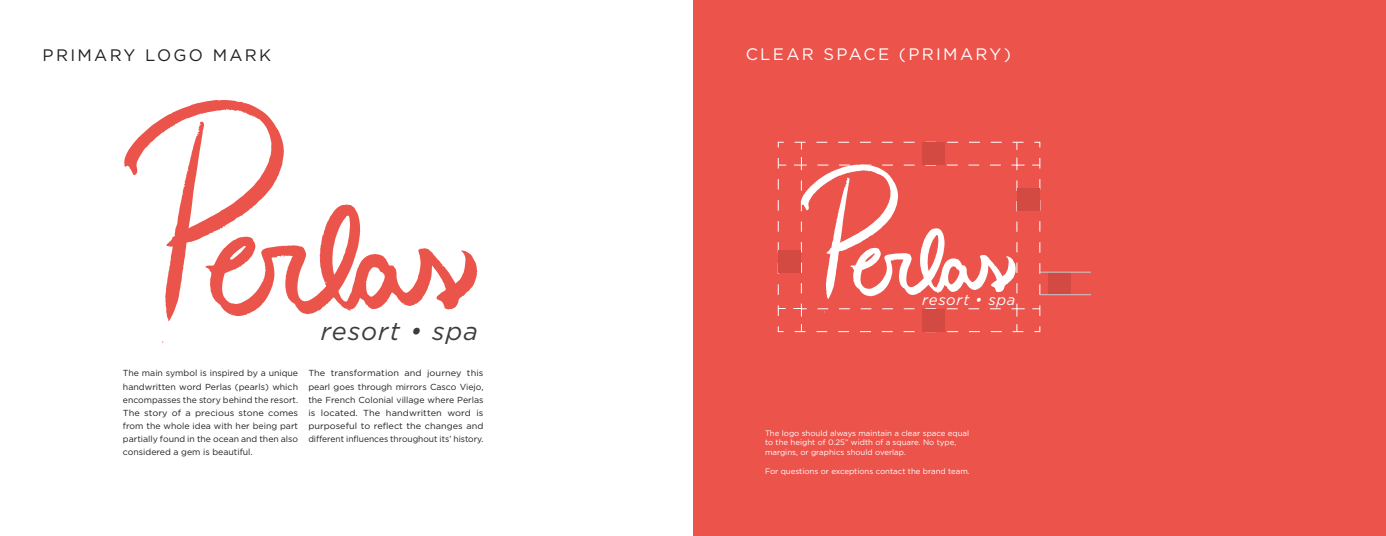
<style>
.page{position:relative;width:1386px;height:536px;background:#fff}
.page>*{position:absolute;margin:0;border:0;box-sizing:border-box;transform-origin:0 0}
.t1{font:italic 25.2px "Gotham";letter-spacing:.045em;color:#3c3c3d}
.t2{font:16.62px "Gotham";letter-spacing:.14em;color:#fff}
.t3{font:16.62px "Gotham";letter-spacing:.14em;color:#231f20}
.t4{font:italic 14.88px "Gotham";letter-spacing:.045em;color:#fff}
.t5{font:8.75px/13.1px "Gotham";color:#231f20;text-align:justify}
.t6{font:8.75px/13.1px "Gotham";color:#231f20;text-align:justify;scale:1.05 1}
.t7{font:7.88px/9.5px "Gotham";color:#fff}
</style>
<div class="page">
<div style="left:693px;top:0;width:693px;height:536px;background:#eb534b"></div>
<div style="left:1048px;top:272px;width:23px;height:22px;background:#d34a42"></div>
<svg style="left:124px;top:100px;width:160px;height:243px"></svg>
<svg style="left:205px;top:204px;width:272px;height:112px"></svg>
<svg style="left:778px;top:142px;width:263px;height:190px"></svg>
<hr style="left:1040px;top:272px;width:51px;height:1px;background:#c9cacc">
<hr style="left:1040px;top:294px;width:51px;height:1px;background:#c9cacc">
<p class="t3" style="left:43px;top:44px;width:230px">PRIMARY LOGO MARK</p>
<p class="t1" style="left:321px;top:315px;width:159px">resort • spa</p>
<p class="t5" style="left:123px;top:366px;width:177px">The main symbol is inspired by a unique handwritten word Perlas (pearls) which encompasses the story behind the resort.<br>The story of a precious stone comes from the whole idea with her being part partially found in the ocean and then also considered a gem is beautiful.</p>
<p class="t6" style="left:308px;top:366px;width:168px">The transformation and journey this pearl goes through mirrors Casco Viejo, the French Colonial village where Perlas is located. The handwritten word is purposeful to reflect the changes and different influences throughout its’ history.</p>
<p class="t2" style="left:746px;top:43px;width:267px">CLEAR SPACE (PRIMARY)</p>
<p class="t4" style="left:922px;top:290px;width:95px">resort • spa</p>
<p class="t7" style="left:765px;top:428px;width:206px">The logo should always maintain a clear space equal to the height of 0.25” width of a square. No type, margins, or graphics should overlap.</p>
<p class="t7" style="left:765px;top:466px;width:206px">For questions or exceptions contact the brand team.</p>
</div>
